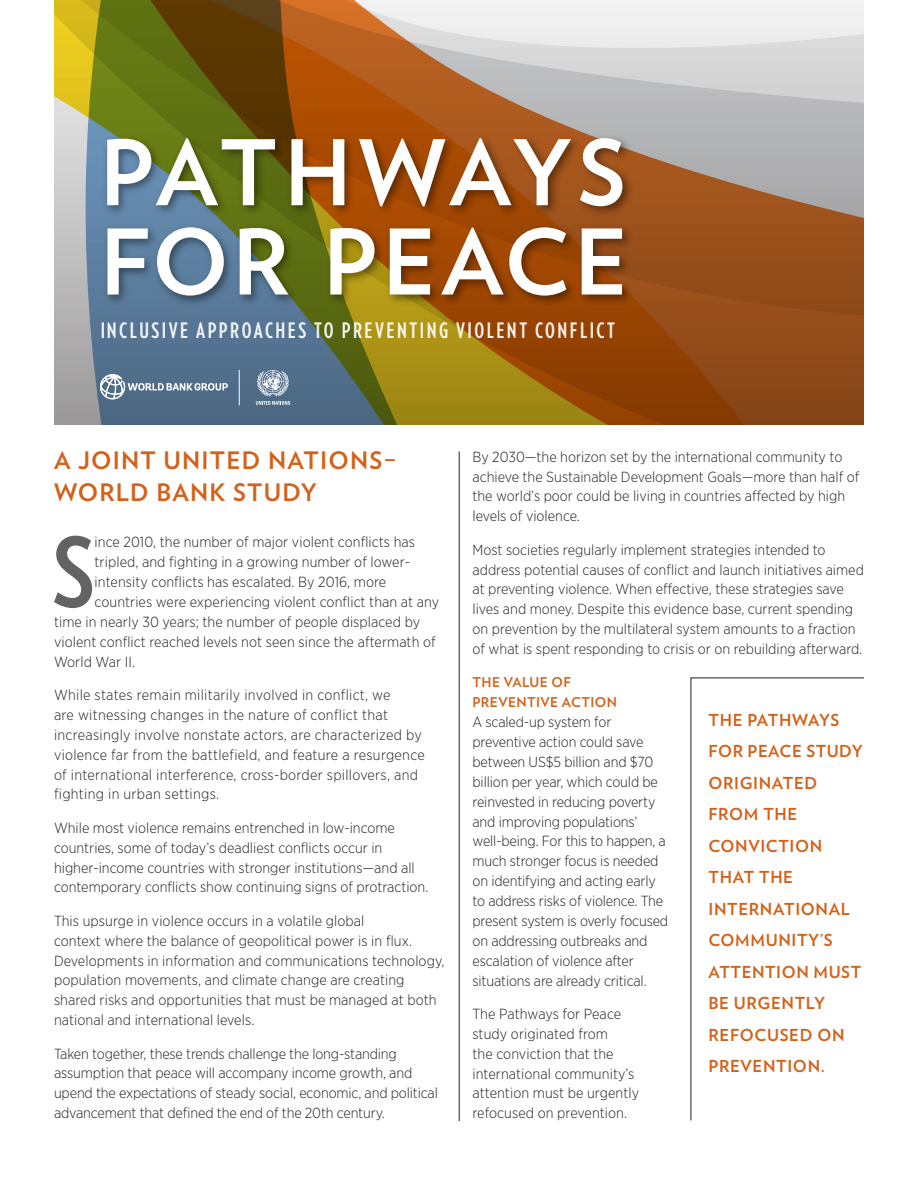
<style>
.page{position:relative;width:918px;height:1188px;background:#fff}
.page>*{position:absolute;margin:0;border:0;box-sizing:border-box;transform-origin:0 0}
.t1{font:700 96px "Verlag Condensed";color:#636366}
.t2{font:700 90.15px "Verlag";letter-spacing:.04em;color:#fff}
.t3{font:700 24px/31.5px "Verlag";letter-spacing:.05em;color:#d4611a}
.t4{font:700 21.3px "Verlag Compressed";letter-spacing:.12em;color:#fff}
.t5{font:700 16.5px/31.5px "Verlag";letter-spacing:.04em;color:#d4611a}
.t6{font:300 14.7px/20px "Gotham Narrow";color:#231f20}
.t7{font:300 14.7px/20px "Gotham Narrow";letter-spacing:.02em;color:#231f20}
.t8{font:700 13.5px/19.8px "Verlag";letter-spacing:.03em;color:#d4611a}
</style>
<div class="page">
<svg style="left:54px;top:0;width:810px;height:425px;background:#a0845d"></svg>
<img style="left:93px;top:120px;width:555px;height:218px">
<hr style="left:239px;top:370px;width:1px;height:35px;background:#fff">
<svg style="left:100px;top:374px;width:128px;height:25px;background:#728aa0"></svg>
<svg style="left:256px;top:370px;width:34px;height:35px"></svg>
<svg style="left:691px;top:678px;width:173px;height:443px"></svg>
<hr style="left:459px;top:451px;width:1px;height:670px;background:#231f20">
<h2 class="t2" style="left:100px;top:102px;width:528px">PATHWAYS</h2>
<h2 class="t2" style="left:100px;top:191px;width:529px">FOR PEACE</h2>
<h3 class="t4" style="left:100px;top:315px;width:516px">INCLUSIVE APPROACHES TO PREVENTING VIOLENT CONFLICT</h3>
<h3 class="t3" style="left:54px;top:443px;width:344px">A JOINT UNITED NATIONS–<br>WORLD BANK STUDY</h3>
<h1 class="t1" style="left:52px;top:501px;width:44px">S</h1>
<p class="t6" style="left:95px;top:532px;width:322px">ince 2010, the number of major violent conflicts has</p>
<p class="t6" style="left:95px;top:552px;width:317px">tripled, and fighting in a growing number of lower-</p>
<p class="t6" style="left:95px;top:572px;width:293px">intensity conflicts has escalated. By 2016, more</p>
<p class="t6" style="left:95px;top:592px;width:346px">countries were experiencing violent conflict than at any</p>
<p class="t6" style="left:54px;top:611px;width:368px">time in nearly 30 years; the number of people displaced by</p>
<p class="t6" style="left:54px;top:631px;width:383px">violent conflict reached levels not seen since the aftermath of</p>
<p class="t6" style="left:54px;top:651px;width:83px">World War II.</p>
<p class="t7" style="left:54px;top:685px;width:372px">While states remain militarily involved in conflict, we<br>are witnessing changes in the nature of conflict that increasingly involve nonstate actors, are characterized by violence far from the battlefield, and feature a resurgence of international interference, cross-border spillovers, and fighting in urban settings.</p>
<p class="t6" style="left:54px;top:817px;width:376px">While most violence remains entrenched in low-income countries, some of today’s deadliest conflicts occur in higher-income countries with stronger institutions—and all contemporary conflicts show continuing signs of protraction.</p>
<p class="t6" style="left:54px;top:910px;width:392px">This upsurge in violence occurs in a volatile global<br>context where the balance of geopolitical power is in flux.<br>Developments in information and communications technology, population movements, and climate change are creating shared risks and opportunities that must be managed at both national and international levels.</p>
<p class="t6" style="left:54px;top:1043px;width:385px">Taken together, these trends challenge the long-standing assumption that peace will accompany income growth, and upend the expectations of steady social, economic, and political advancement that defined the end of the 20th century.</p>
<p class="t6" style="left:472px;top:446px;width:388px">By 2030—the horizon set by the international community to achieve the Sustainable Development Goals—more than half of the world’s poor could be living in countries affected by high levels of violence.</p>
<p class="t6" style="left:472px;top:539px;width:393px">Most societies regularly implement strategies intended to address potential causes of conflict and launch initiatives aimed at preventing violence. When effective, these strategies save lives and money. Despite this evidence base, current spending on prevention by the multilateral system amounts to a fraction of what is spent responding to crisis or on rebuilding afterward.</p>
<p class="t8" style="left:472px;top:672px;width:146px">THE VALUE OF<br>PREVENTIVE ACTION</p>
<p class="t6" style="left:472px;top:712px;width:197px">A scaled-up system for preventive action could save between US$5 billion and $70 billion per year, which could be reinvested in reducing poverty and improving populations’ well-being. For this to happen, a much stronger focus is needed on identifying and acting early to address risks of violence. The present system is overly focused on addressing outbreaks and escalation of violence after situations are already critical.</p>
<p class="t6" style="left:472px;top:1003px;width:168px">The Pathways for Peace study originated from<br>the conviction that the international community’s attention must be urgently refocused on prevention.</p>
<p class="t5" style="left:708px;top:703px;width:156px">THE PATHWAYS<br>FOR PEACE STUDY<br>ORIGINATED<br>FROM THE<br>CONVICTION<br>THAT THE<br>INTERNATIONAL<br>COMMUNITY’S<br>ATTENTION MUST<br>BE URGENTLY<br>REFOCUSED ON<br>PREVENTION.</p>
</div>
